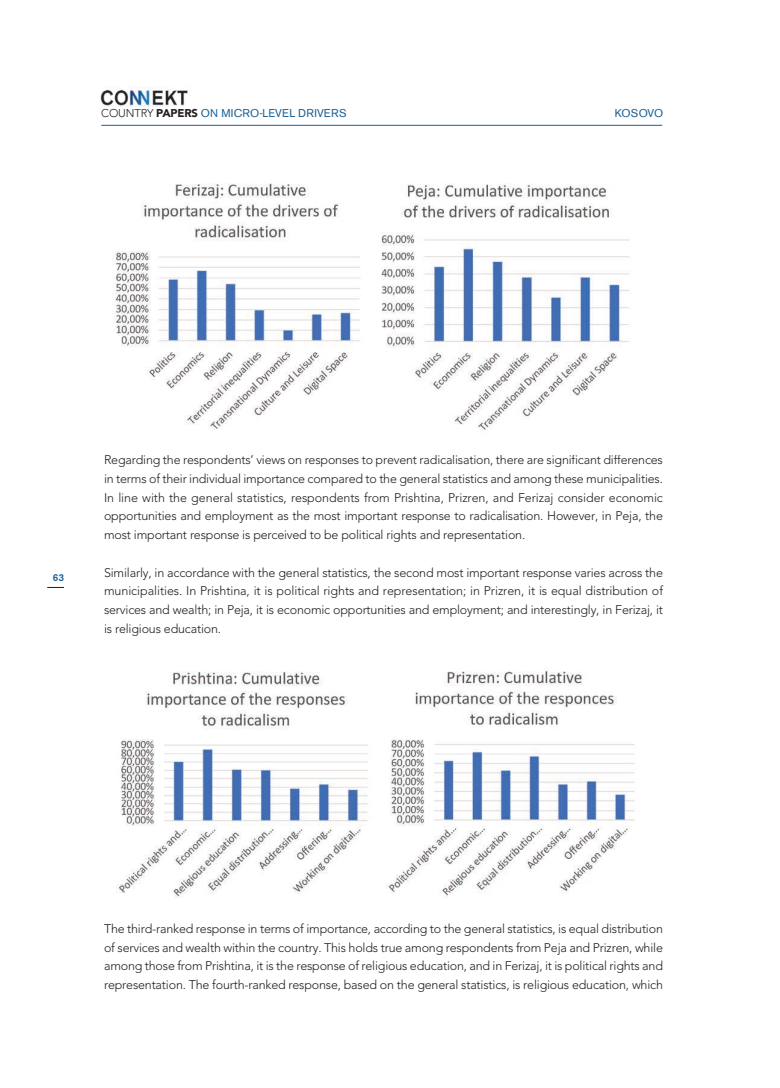
<style>
.page{position:relative;width:780px;height:1088px;background:#fff}
.page>*{position:absolute;margin:0;border:0;box-sizing:border-box;transform-origin:0 0}
.t1{font:300 12.5px/18.8px "Avenir LT Pro";letter-spacing:-.015em;color:#231f20;text-align:justify}
.t2{font:11.25px "Akzidenz Grotesk BE";letter-spacing:.02em;color:#185f95}
.t3{font:500 10px "Akzidenz Grotesk BE";color:#185f95}
.s1{font-family:"Avenir LT Pro";font-weight:300;color:#231f20}
.s2{font-family:"Avenir LT Pro";font-weight:900;color:#231f20}
</style>
<div class="page">
<img style="left:100px;top:87px;width:88px;height:20px">
<svg style="left:47px;top:587px;width:17px;height:1px"></svg>
<hr style="left:101px;top:125px;width:561px;height:1px;background:#185f95">
<img style="left:114px;top:183px;width:516px;height:247px">
<img style="left:117px;top:671px;width:518px;height:226px">
<p class="t2" style="left:101px;top:109px;width:247px"><span class="s1">COUNTRY</span> <span class="s2">PAPERS</span> ON MICRO-LEVEL DRIVERS</p>
<p class="t2" style="left:614px;top:109px;width:50px">KOSOVO</p>
<p class="t3" style="left:53px;top:574px;width:13px">63</p>
<p class="t1" style="left:104px;top:451px;width:560px">Regarding the respondents’ views on responses to prevent radicalisation, there are significant differences in terms of their individual importance compared to the general statistics and among these municipalities.<br>In line with the general statistics, respondents from Prishtina, Prizren, and Ferizaj consider economic opportunities and employment as the most important response to radicalisation. However, in Peja, the most important response is perceived to be political rights and representation.</p>
<p class="t1" style="left:104px;top:564px;width:560px">Similarly, in accordance with the general statistics, the second most important response varies across the municipalities. In Prishtina, it is political rights and representation; in Prizren, it is equal distribution of services and wealth; in Peja, it is economic opportunities and employment; and interestingly, in Ferizaj, it is religious education.</p>
<p class="t1" style="left:104px;top:920px;width:560px">The third-ranked response in terms of importance, according to the general statistics, is equal distribution of services and wealth within the country. This holds true among respondents from Peja and Prizren, while among those from Prishtina, it is the response of religious education, and in Ferizaj, it is political rights and representation. The fourth-ranked response, based on the general statistics, is religious education, which</p>
</div>
